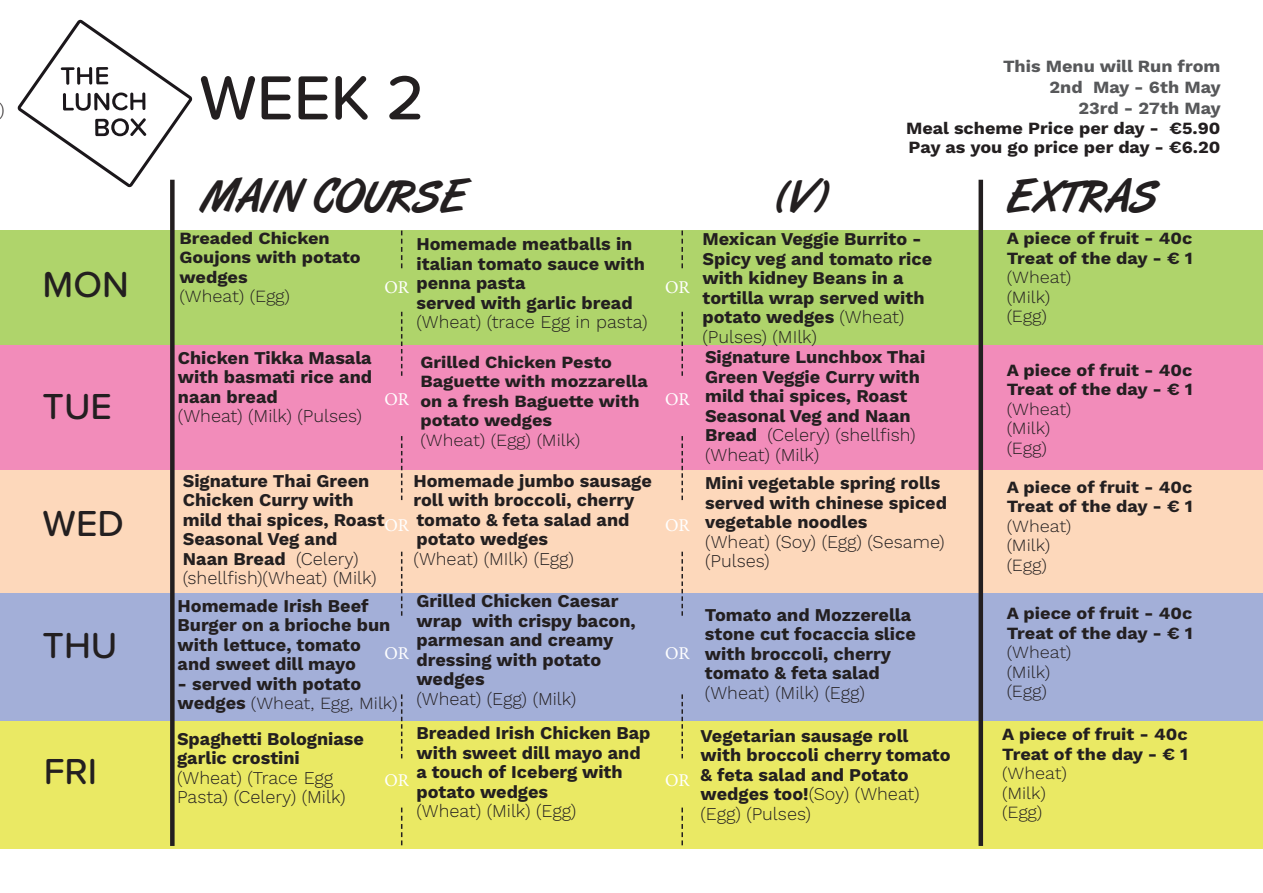
<style>
.page{position:relative;width:1263px;height:893px;background:#fff}
.page>*{position:absolute;margin:0;border:0;box-sizing:border-box;transform-origin:0 0}
.t1{font:500 64.5px "Proxima Soft";color:#231f20}
.t2{font:46.5px "Art Brush";letter-spacing:.02em;color:#231f20}
.t3{font:500 37.5px "Proxima Soft";color:#231f20}
.Paragraph_Style_1{font:700 18px/19.5px "Work Sans";color:#231f20}
.Paragraph_Style_1-2{font:300 18px/19.5px "Work Sans";color:#231f20}
.Paragraph_Style_1-3{font:18px "Minion Pro";letter-spacing:-.01em;color:#fff}
.Paragraph_Style_1-4{font:700 17.1px/19.5px "Work Sans";color:#231f20;scale:1.05 1}
.Paragraph_Style_1-5{font:300 17.1px "Work Sans";color:#231f20;scale:1.05 1}
.Paragraph_Style_1-6{font:700 17.1px "Work Sans";color:#57585a;scale:1.05 1}
.s1{font-weight:300}
.s2{font-weight:700;font-size:18px}
</style>
<div class="page">
<div style="left:0;top:231px;width:1263px;height:127px;background:#afd46b"></div>
<div style="left:0;top:346px;width:1263px;height:127px;background:#f28cba"></div>
<div style="left:0;top:470px;width:1263px;height:127px;background:#fdd8bb"></div>
<div style="left:0;top:594px;width:1263px;height:127px;background:#a3afd8"></div>
<div style="left:0;top:721px;width:1263px;height:128px;background:#eae964"></div>
<div style="left:978px;top:180px;width:5px;height:666px;background:#231f20"></div>
<div style="left:170px;top:180px;width:5px;height:666px;background:#231f20"></div>
<svg style="left:681px;top:231px;width:2px;height:37px"></svg>
<svg style="left:401px;top:231px;width:1px;height:37px"></svg>
<svg style="left:681px;top:808px;width:2px;height:37px"></svg>
<svg style="left:401px;top:808px;width:1px;height:37px"></svg>
<svg style="left:681px;top:312px;width:2px;height:64px"></svg>
<svg style="left:401px;top:312px;width:1px;height:64px"></svg>
<svg style="left:681px;top:436px;width:2px;height:64px"></svg>
<svg style="left:401px;top:436px;width:1px;height:64px"></svg>
<svg style="left:681px;top:552px;width:2px;height:64px"></svg>
<svg style="left:401px;top:552px;width:1px;height:64px"></svg>
<svg style="left:681px;top:694px;width:2px;height:64px"></svg>
<svg style="left:401px;top:694px;width:1px;height:64px"></svg>
<svg style="left:18px;top:20px;width:175px;height:167px"></svg>
<p class="Paragraph_Style_1-2" style="left:0;top:101px;width:7px">)</p>
<p class="t3" style="left:43px;top:257px;width:88px">MON</p>
<p class="t3" style="left:43px;top:378px;width:71px">TUE</p>
<p class="t3" style="left:43px;top:495px;width:83px">WED</p>
<p class="t3" style="left:43px;top:617px;width:76px">THU</p>
<p class="t3" style="left:44px;top:743px;width:55px">FRI</p>
<p class="t1" style="left:199px;top:49px;width:227px">WEEK 2</p>
<p class="Paragraph_Style_1-6" style="left:1003px;top:57px;width:209px">This Menu will Run from</p>
<p class="Paragraph_Style_1-6" style="left:1049px;top:78px;width:165px">2nd May - 6th May</p>
<p class="Paragraph_Style_1-6" style="left:1078px;top:99px;width:137px">23rd - 27th May</p>
<p class="Paragraph_Style_1-4" style="left:906px;top:119px;width:301px">Meal scheme Price per day - €5.90</p>
<p class="Paragraph_Style_1-4" style="left:908px;top:139px;width:299px">Pay as you go price per day - €6.20</p>
<p class="t2" style="left:199px;top:171px;width:267px">MAIN COURSE</p>
<p class="t2" style="left:777px;top:171px;width:52px">(V)</p>
<p class="t2" style="left:1007px;top:171px;width:151px">EXTRAS</p>
<p class="Paragraph_Style_1-4" style="left:179px;top:229px;width:174px">Breaded Chicken<br>Goujons with potato wedges</p>
<p class="Paragraph_Style_1-5" style="left:179px;top:286px;width:107px">(Wheat) (Egg)</p>
<p class="Paragraph_Style_1" style="left:416px;top:235px;width:230px">Homemade meatballs in italian tomato sauce with penna pasta</p>
<p class="Paragraph_Style_1" style="left:416px;top:294px;width:218px">served with garlic bread</p>
<p class="Paragraph_Style_1-2" style="left:416px;top:313px;width:233px">(Wheat) (trace Egg in pasta)</p>
<p class="Paragraph_Style_1-3" style="left:385px;top:275px;width:26px">OR</p>
<p class="Paragraph_Style_1-3" style="left:665px;top:275px;width:26px">OR</p>
<p class="Paragraph_Style_1" style="left:178px;top:349px;width:195px">Chicken Tikka Masala</p>
<p class="Paragraph_Style_1" style="left:178px;top:368px;width:196px">with basmati rice and naan bread</p>
<p class="Paragraph_Style_1-2" style="left:178px;top:407px;width:186px">(Wheat) (Milk) (Pulses)</p>
<p class="Paragraph_Style_1-4" style="left:420px;top:353px;width:218px">Grilled Chicken Pesto<br>Baguette with mozzarella on a fresh Baguette with potato wedges</p>
<p class="Paragraph_Style_1-5" style="left:420px;top:430px;width:154px">(Wheat) (Egg) (Milk)</p>
<p class="Paragraph_Style_1" style="left:413px;top:472px;width:240px">Homemade jumbo sausage roll with broccoli, cherry tomato &amp; feta salad and potato wedges</p>
<p class="Paragraph_Style_1-2" style="left:413px;top:550px;width:162px">(Wheat) (MIlk) (Egg)</p>
<p class="Paragraph_Style_1-3" style="left:385px;top:387px;width:26px">OR</p>
<p class="Paragraph_Style_1-3" style="left:665px;top:387px;width:26px">OR</p>
<p class="Paragraph_Style_1" style="left:183px;top:472px;width:203px">Signature Thai Green<br>Chicken Curry with mild thai spices, Roast<br>Seasonal Veg and<br>Naan Bread <span class="s1">(Celery) (shellfish)(Wheat) (Milk)</span></p>
<p class="Paragraph_Style_1-3" style="left:385px;top:513px;width:26px">OR</p>
<p class="Paragraph_Style_1-3" style="left:665px;top:513px;width:26px">OR</p>
<p class="Paragraph_Style_1" style="left:416px;top:592px;width:221px">Grilled Chicken Caesar wrap with crispy bacon, parmesan and creamy dressing with potato wedges</p>
<p class="Paragraph_Style_1-2" style="left:416px;top:689px;width:161px">(Wheat) (Egg) (Milk)</p>
<p class="Paragraph_Style_1" style="left:178px;top:597px;width:214px">Homemade Irish Beef<br>Burger on a brioche bun with lettuce, tomato and sweet dill mayo</p>
<p class="Paragraph_Style_1" style="left:178px;top:675px;width:185px">- served with potato</p>
<p class="Paragraph_Style_1-5" style="left:178px;top:693px;width:211px"><span class="s2">wedges</span> (Wheat, Egg, Milk)</p>
<p class="Paragraph_Style_1-3" style="left:385px;top:642px;width:26px">OR</p>
<p class="Paragraph_Style_1-3" style="left:665px;top:642px;width:26px">OR</p>
<p class="Paragraph_Style_1" style="left:177px;top:730px;width:188px">Spaghetti Bologniase garlic crostini</p>
<p class="Paragraph_Style_1-2" style="left:177px;top:768px;width:170px">(Wheat) (Trace Egg<br>Pasta) (Celery) (Milk)</p>
<p class="Paragraph_Style_1" style="left:416px;top:724px;width:236px">Breaded Irish Chicken Bap with sweet dill mayo and a touch of Iceberg with potato wedges</p>
<p class="Paragraph_Style_1-2" style="left:416px;top:802px;width:161px">(Wheat) (Milk) (Egg)</p>
<p class="Paragraph_Style_1-3" style="left:385px;top:768px;width:26px">OR</p>
<p class="Paragraph_Style_1-3" style="left:665px;top:768px;width:26px">OR</p>
<p class="Paragraph_Style_1" style="left:702px;top:230px;width:231px">Mexican Veggie Burrito -<br>Spicy veg and tomato rice with kidney Beans in a tortilla wrap served with potato wedges <span class="s1">(Wheat) (Pulses) (MIlk)</span></p>
<p class="Paragraph_Style_1" style="left:705px;top:348px;width:222px">Signature Lunchbox Thai<br>Green Veggie Curry with mild thai spices, Roast<br>Seasonal Veg and Naan<br>Bread <span class="s1">(Celery) (shellfish) (Wheat) (Milk)</span></p>
<p class="Paragraph_Style_1" style="left:705px;top:474px;width:237px">Mini vegetable spring rolls</p>
<p class="Paragraph_Style_1" style="left:705px;top:494px;width:243px">served with chinese spiced vegetable noodles</p>
<p class="Paragraph_Style_1-2" style="left:705px;top:532px;width:241px">(Wheat) (Soy) (Egg) (Sesame) (Pulses)</p>
<p class="Paragraph_Style_1" style="left:705px;top:606px;width:212px">Tomato and Mozzerella stone cut focaccia slice with broccoli, cherry tomato &amp; feta salad</p>
<p class="Paragraph_Style_1-2" style="left:705px;top:684px;width:161px">(Wheat) (Milk) (Egg)</p>
<p class="Paragraph_Style_1" style="left:701px;top:727px;width:252px">Vegetarian sausage roll with broccoli cherry tomato &amp; feta salad and Potato wedges too!<span class="s1">(Soy) (Wheat) (Egg) (Pulses)</span></p>
<p class="Paragraph_Style_1-4" style="left:1007px;top:229px;width:178px">A piece of fruit - 40c</p>
<p class="Paragraph_Style_1-4" style="left:1007px;top:249px;width:179px">Treat of the day - € 1</p>
<p class="Paragraph_Style_1-5" style="left:1007px;top:267px;width:63px">(Wheat)</p>
<p class="Paragraph_Style_1-5" style="left:1007px;top:287px;width:43px">(Milk)</p>
<p class="Paragraph_Style_1-5" style="left:1007px;top:306px;width:40px">(Egg)</p>
<p class="Paragraph_Style_1-4" style="left:1007px;top:361px;width:178px">A piece of fruit - 40c</p>
<p class="Paragraph_Style_1-4" style="left:1007px;top:380px;width:179px">Treat of the day - € 1</p>
<p class="Paragraph_Style_1-5" style="left:1007px;top:399px;width:63px">(Wheat)</p>
<p class="Paragraph_Style_1-5" style="left:1007px;top:418px;width:43px">(Milk)</p>
<p class="Paragraph_Style_1-5" style="left:1007px;top:438px;width:40px">(Egg)</p>
<p class="Paragraph_Style_1-4" style="left:1007px;top:478px;width:178px">A piece of fruit - 40c</p>
<p class="Paragraph_Style_1-4" style="left:1007px;top:497px;width:179px">Treat of the day - € 1</p>
<p class="Paragraph_Style_1-5" style="left:1007px;top:516px;width:63px">(Wheat)</p>
<p class="Paragraph_Style_1-5" style="left:1007px;top:535px;width:43px">(Milk)</p>
<p class="Paragraph_Style_1-5" style="left:1007px;top:555px;width:40px">(Egg)</p>
<p class="Paragraph_Style_1-4" style="left:1007px;top:604px;width:178px">A piece of fruit - 40c</p>
<p class="Paragraph_Style_1-4" style="left:1007px;top:624px;width:179px">Treat of the day - € 1</p>
<p class="Paragraph_Style_1-5" style="left:1007px;top:642px;width:63px">(Wheat)</p>
<p class="Paragraph_Style_1-5" style="left:1007px;top:662px;width:43px">(Milk)</p>
<p class="Paragraph_Style_1-5" style="left:1007px;top:681px;width:40px">(Egg)</p>
<p class="Paragraph_Style_1-4" style="left:1002px;top:725px;width:178px">A piece of fruit - 40c</p>
<p class="Paragraph_Style_1-4" style="left:1002px;top:745px;width:179px">Treat of the day - € 1</p>
<p class="Paragraph_Style_1-5" style="left:1002px;top:763px;width:63px">(Wheat)</p>
<p class="Paragraph_Style_1-5" style="left:1002px;top:783px;width:43px">(Milk)</p>
<p class="Paragraph_Style_1-5" style="left:1002px;top:802px;width:40px">(Egg)</p>
</div>
